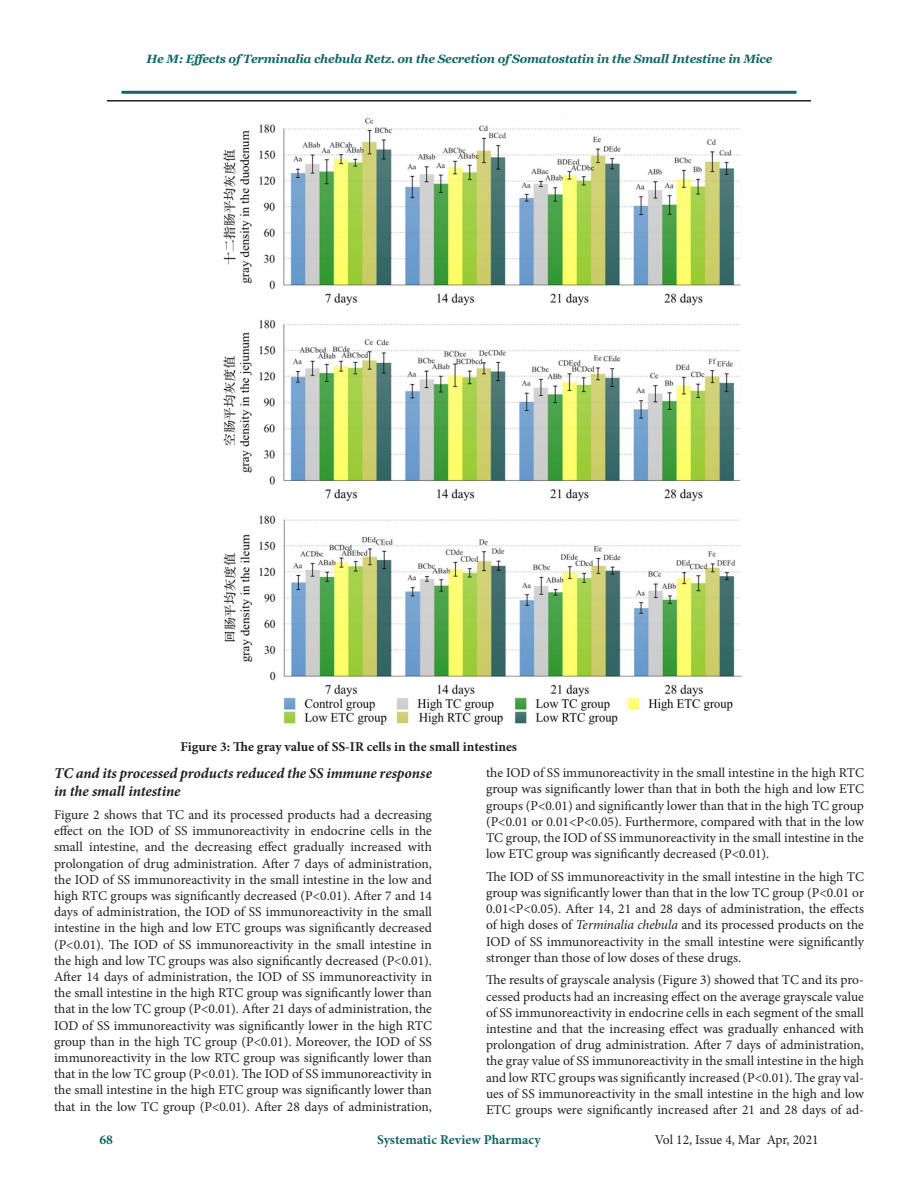
<style>
.page{position:relative;width:918px;height:1188px;background:#fff}
.page>*{position:absolute;margin:0;border:0;box-sizing:border-box;transform-origin:0 0}
.t1{font:italic 700 15px/18px "Minion Pro";letter-spacing:-.005em;color:#231f20}
.t2{font:13.5px/16.2px "Minion Pro";color:#231f20;text-align:justify}
.t3{font:700 13.5px "Minion Pro";color:#231f20}
.t4{font:700 13.5px "Minion Pro";color:#106667}
.t5{font:italic 700 12px "Georgia";letter-spacing:-.02em;color:#106667}
.s1{font-style:italic}
</style>
<div class="page">
<hr style="left:122px;top:91px;width:674px;height:3px;background:#106667">
<hr style="left:107px;top:100px;width:704px;height:2px;background:#231f20">
<img style="left:223px;top:118px;width:518px;height:607px">
<p class="t5" style="left:147px;top:51px;width:627px">He M: Effects of Terminalia chebula Retz. on the Secretion of Somatostatin in the Small Intestine in Mice</p>
<p class="t3" style="left:180px;top:737px;width:338px">Figure 3: The gray value of SS-IR cells in the small intestines</p>
<p class="t1" style="left:54px;top:764px;width:380px">TC and its processed products reduced the SS immune response in the small intestine</p>
<p class="t2" style="left:54px;top:807px;width:380px">Figure 2 shows that TC and its processed products had a decreasing effect on the IOD of SS immunoreactivity in endocrine cells in the small intestine, and the decreasing effect gradually increased with prolongation of drug administration. After 7 days of administration, the IOD of SS immunoreactivity in the small intestine in the low and high RTC groups was significantly decreased (P&lt;0.01). After 7 and 14 days of administration, the IOD of SS immunoreactivity in the small intestine in the high and low ETC groups was significantly decreased (P&lt;0.01). The IOD of SS immunoreactivity in the small intestine in the high and low TC groups was also significantly decreased (P&lt;0.01).<br>After 14 days of administration, the IOD of SS immunoreactivity in the small intestine in the high RTC group was significantly lower than that in the low TC group (P&lt;0.01). After 21 days of administration, the IOD of SS immunoreactivity was significantly lower in the high RTC group than in the high TC group (P&lt;0.01). Moreover, the IOD of SS immunoreactivity in the low RTC group was significantly lower than that in the low TC group (P&lt;0.01). The IOD of SS immunoreactivity in the small intestine in the high ETC group was significantly lower than that in the low TC group (P&lt;0.01). After 28 days of administration,</p>
<p class="t2" style="left:486px;top:765px;width:380px">the IOD of SS immunoreactivity in the small intestine in the high RTC group was significantly lower than that in both the high and low ETC groups (P&lt;0.01) and significantly lower than that in the high TC group (P&lt;0.01 or 0.01&lt;P&lt;0.05). Furthermore, compared with that in the low TC group, the IOD of SS immunoreactivity in the small intestine in the low ETC group was significantly decreased (P&lt;0.01).</p>
<p class="t2" style="left:486px;top:869px;width:380px">The IOD of SS immunoreactivity in the small intestine in the high TC group was significantly lower than that in the low TC group (P&lt;0.01 or 0.01&lt;P&lt;0.05). After 14, 21 and 28 days of administration, the effects of high doses of <span class="s1">Terminalia chebula</span> and its processed products on the IOD of SS immunoreactivity in the small intestine were significantly stronger than those of low doses of these drugs.</p>
<p class="t2" style="left:486px;top:972px;width:380px">The results of grayscale analysis (Figure 3) showed that TC and its pro&shy;cessed products had an increasing effect on the average grayscale value of SS immunoreactivity in endocrine cells in each segment of the small intestine and that the increasing effect was gradually enhanced with prolongation of drug administration. After 7 days of administration, the gray value of SS immunoreactivity in the small intestine in the high and low RTC groups was significantly increased (P&lt;0.01). The gray val&shy;ues of SS immunoreactivity in the small intestine in the high and low ETC groups were significantly increased after 21 and 28 days of ad-</p>
<p class="t4" style="left:99px;top:1130px;width:15px">68</p>
<p class="t4" style="left:377px;top:1130px;width:165px">Systematic Review Pharmacy</p>
<p class="t2" style="left:655px;top:1131px;width:165px">Vol 12, Issue 4, Mar Apr, 2021</p>
</div>
